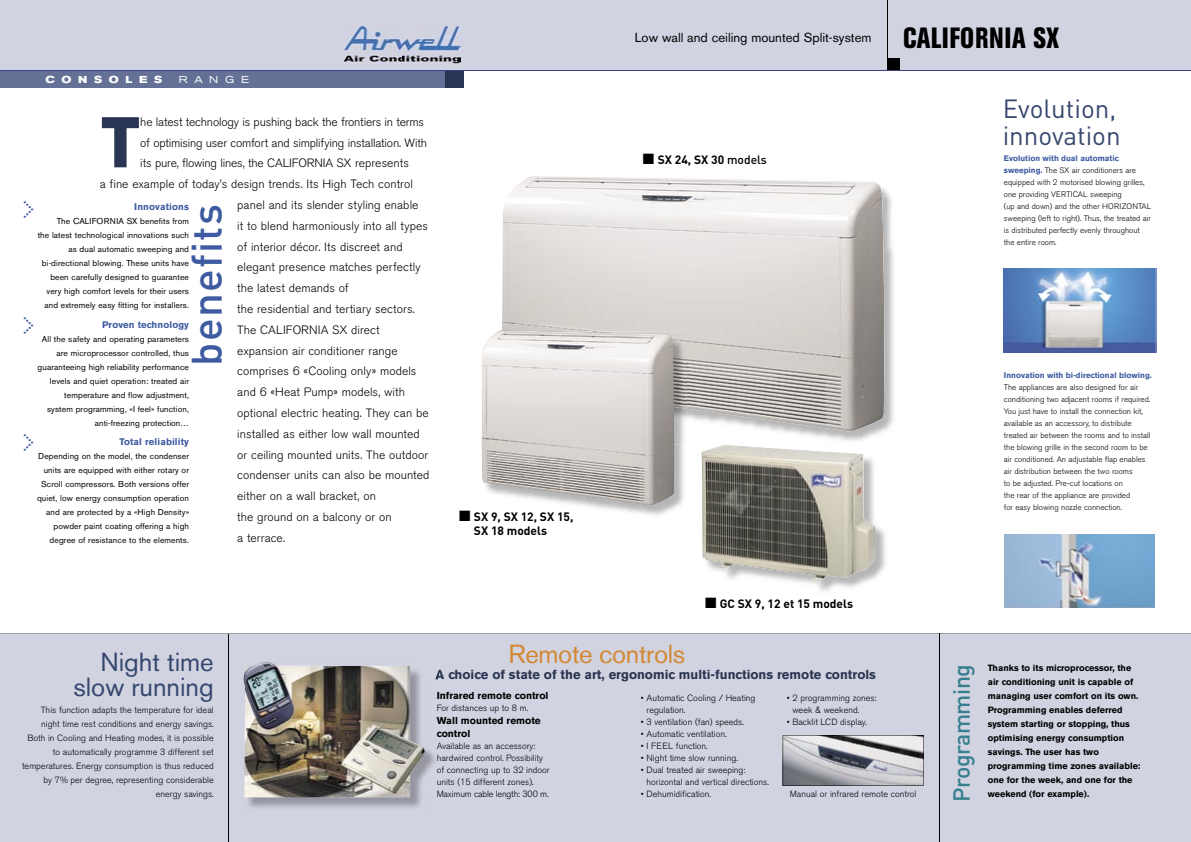
<style>
.page{position:relative;width:1191px;height:842px;background:#fff}
.page>*{position:absolute;margin:0;border:0;box-sizing:border-box;transform-origin:0 0}
.t1{font:900 70.4px "DIN";color:#293552}
.t2{font:500 42px "DIN";letter-spacing:.03em;color:#3e5ba1}
.t3{font:800 condensed 29px "Akzidenz Grotesk BE";letter-spacing:.02em;color:#000;scale:.9 1}
.t4{font:26px/27px "DIN";color:#36476e}
.t5{font:26px/25px "Akzidenz Grotesk BE";color:#36476e;text-align:right}
.t6{font:26px "Akzidenz Grotesk BE";letter-spacing:-.015em;color:#d38933}
.t7{font:24px "Bazaronite";color:#3e5ba1}
.t8{font:500 23px "DIN";letter-spacing:-.025em;color:#377e8f}
.t9{font:700 13px "Akzidenz Grotesk BE";color:#293552}
.t10{font:13px "Akzidenz Grotesk BE";color:#000}
.t11{font:300 12px "Akzidenz Grotesk BE";letter-spacing:.005em;color:#000}
.t12{font:300 12px "Akzidenz Grotesk BE";letter-spacing:-.015em;color:#000}
.t13{font:700 12px/14.4px "DIN";color:#000}
.t14{font:700 10px/13px "Akzidenz Grotesk BE";color:#000}
.t15{font:700 expanded 10px "Akzidenz Grotesk BE";letter-spacing:.67em;color:#fff}
.t16{font:expanded 10px "Akzidenz Grotesk BE";letter-spacing:.66em;color:#fff}
.t17{font:700 9.5px "Akzidenz Grotesk BE";letter-spacing:.015em;color:#3e5ba1}
.t18{font:300 9px/12px "Akzidenz Grotesk BE";color:#000}
.t19{font:700 9px/14px "Akzidenz Grotesk BE";color:#000}
.t20{font:8.5px/14px "Akzidenz Grotesk BE";letter-spacing:.015em;color:#000;text-align:right}
.t21{font:300 8px/12px "Akzidenz Grotesk BE";color:#000}
.t22{font:700 8px "Akzidenz Grotesk BE";color:#3e5ba1}
.s1{font-weight:500}
.s2{font-weight:700;color:#3e5ba1}
</style>
<div class="page">
<div style="left:0;top:633px;width:1191px;height:209px;background:#d1d3e1"></div>
<div style="left:0;top:0;width:1191px;height:71px;background:#d1d3e1"></div>
<hr style="left:886px;top:0;width:1px;height:71px;background:#000">
<div style="left:887px;top:59px;width:12px;height:12px;background:#000"></div>
<svg style="left:782px;top:735px;width:141px;height:51px;background:#a8a8ad"></svg>
<img style="left:884px;top:189px;width:8px;height:22px">
<img style="left:861px;top:211px;width:33px;height:230px">
<img style="left:502px;top:176px;width:382px;height:256px">
<img style="left:801px;top:525px;width:85px;height:67px">
<img style="left:702px;top:445px;width:173px;height:137px">
<hr style="left:939px;top:633px;width:1px;height:209px;background:#000">
<div style="left:1003px;top:268px;width:158px;height:85px;background:linear-gradient(to bottom,#fff,#fff)"></div>
<img style="left:1003px;top:268px;width:153px;height:85px">
<img style="left:1004px;top:535px;width:150px;height:72px">
<div style="left:0;top:71px;width:445px;height:17px;background:#647095"></div>
<div style="left:445px;top:71px;width:18px;height:17px;background:#293552"></div>
<img style="left:244px;top:661px;width:195px;height:150px">
<svg style="left:435px;top:670px;width:4px;height:12px"></svg>
<img style="left:242px;top:659px;width:183px;height:138px">
<img style="left:582px;top:444px;width:102px;height:71px">
<img style="left:674px;top:409px;width:13px;height:35px">
<img style="left:674px;top:331px;width:13px;height:78px">
<img style="left:482px;top:330px;width:192px;height:175px">
<hr style="left:228px;top:634px;width:1px;height:208px;background:#000">
<img style="left:345px;top:26px;width:115px;height:38px">
<hr style="left:0;top:71px;width:1191px;height:1px;background:#3c408d">
<p class="t15" style="left:45px;top:74px;width:118px">CONSOLES</p>
<p class="t16" style="left:179px;top:74px;width:72px">RANGE</p>
<h1 class="t1" style="left:100px;top:95px;width:43px">T</h1>
<h3 class="t12" style="left:140px;top:115px;width:285px">he latest technology is pushing back the frontiers in terms</h3>
<h3 class="t12" style="left:140px;top:136px;width:288px">of optimising user comfort and simplifying installation. With</h3>
<h3 class="t11" style="left:140px;top:156px;width:270px">its pure, flowing lines, the CALIFORNIA SX represents</h3>
<h3 class="t11" style="left:100px;top:177px;width:314px">a fine example of today’s design trends. Its High Tech control</h3>
<h3 class="t11" style="left:237px;top:198px;width:183px">panel and its slender styling enable</h3>
<h3 class="t11" style="left:237px;top:219px;width:192px">it to blend harmoniously into all types</h3>
<h3 class="t11" style="left:237px;top:240px;width:167px">of interior décor. Its discreet and</h3>
<h3 class="t11" style="left:237px;top:260px;width:185px">elegant presence matches perfectly</h3>
<h3 class="t11" style="left:237px;top:281px;width:113px">the latest demands of</h3>
<h3 class="t11" style="left:237px;top:302px;width:179px">the residential and tertiary sectors.</h3>
<h3 class="t11" style="left:237px;top:323px;width:144px">The CALIFORNIA SX direct</h3>
<h3 class="t11" style="left:237px;top:344px;width:162px">expansion air conditioner range</h3>
<h3 class="t11" style="left:237px;top:364px;width:181px">comprises 6 «Cooling only» models</h3>
<h3 class="t11" style="left:237px;top:385px;width:169px">and 6 «Heat Pump» models, with</h3>
<h3 class="t11" style="left:237px;top:406px;width:193px">optional electric heating. They can be</h3>
<h3 class="t11" style="left:237px;top:427px;width:184px">installed as either low wall mounted</h3>
<h3 class="t11" style="left:237px;top:448px;width:192px">or ceiling mounted units. The outdoor</h3>
<h3 class="t11" style="left:237px;top:468px;width:194px">condenser units can also be mounted</h3>
<h3 class="t11" style="left:237px;top:489px;width:140px">either on a wall bracket, on</h3>
<h3 class="t11" style="left:237px;top:510px;width:156px">the ground on a balcony or on</h3>
<h3 class="t11" style="left:237px;top:531px;width:49px">a terrace.</h3>
<h3 class="t7" style="left:24px;top:201px;width:14px">&gt;</h3>
<p class="t17" style="left:134px;top:201px;width:56px">Innovations</p>
<p class="t20" style="left:38px;top:214px;width:153px">The CALIFORNIA SX benefits from<br>the latest technological innovations such as dual automatic sweeping and bi-directional blowing. These units have been carefully designed to guarantee very high comfort levels for their users and extremely easy fitting for installers.</p>
<p class="t17" style="left:102px;top:319px;width:88px">Proven technology</p>
<p class="t20" style="left:38px;top:332px;width:153px">All the safety and operating parameters are microprocessor controlled, thus guaranteeing high reliability performance levels and quiet operation: treated air temperature and flow adjustment, system programming, «I feel» function, anti-freezing protection…</p>
<p class="t17" style="left:119px;top:437px;width:71px">Total reliability</p>
<p class="t20" style="left:37px;top:449px;width:153px">Depending on the model, the condenser units are equipped with either rotary or Scroll compressors. Both versions offer quiet, low energy consumption operation and are protected by a «High Density» powder paint coating offering a high degree of resistance to the elements.</p>
<h2 class="t2" style="left:180px;top:365px;width:163px;rotate:-90deg">benefits</h2>
<h3 class="t7" style="left:24px;top:318px;width:14px">&gt;</h3>
<h3 class="t7" style="left:24px;top:434px;width:14px">&gt;</h3>
<h3 class="t13" style="left:474px;top:509px;width:101px;text-indent:-15px">■ SX 9, SX 12, SX 15,<br>SX 18 models</h3>
<h3 class="t10" style="left:635px;top:30px;width:238px">Low wall and ceiling mounted Split-system</h3>
<h3 class="t3" style="left:903px;top:21px;width:175px">CALIFORNIA SX</h3>
<h3 class="t13" style="left:643px;top:152px;width:125px">■ SX 24, SX 30 <span class="s1">models</span></h3>
<h3 class="t13" style="left:705px;top:595px;width:150px">■ GC SX 9, 12 et 15 models</h3>
<h3 class="t4" style="left:1002px;top:94px;width:119px">Evolution, innovation</h3>
<p class="t21" style="left:1003px;top:152px;width:149px"><span class="s2">Evolution with dual automatic sweeping.</span> The SX air conditioners are equipped with 2 motorised blowing grilles, one providing VERTICAL sweeping<br>(up and down) and the other HORIZONTAL sweeping (left to right). Thus, the treated air is distributed perfectly evenly throughout the entire room.</p>
<p class="t22" style="left:1003px;top:371px;width:149px">Innovation with bi-directional blowing.</p>
<p class="t21" style="left:1003px;top:381px;width:148px">The appliances are also designed for air conditioning two adjacent rooms if required.<br>You just have to install the connection kit, available as an accessory, to distribute treated air between the rooms and to install the blowing grille in the second room to be air conditioned. An adjustable flap enables air distribution between the two rooms<br>to be adjusted. Pre-cut locations on<br>the rear of the appliance are provided<br>for easy blowing nozzle connection.</p>
<h3 class="t5" style="left:73px;top:649px;width:142px">Night time slow running</h3>
<p class="t18" style="left:22px;top:703px;width:193px;line-height:14px;text-align:right">This function adapts the temperature for ideal night time rest conditions and energy savings.<br>Both in Cooling and Heating modes, it is possible to automatically programme 3 different set temperatures. Energy consumption is thus reduced by 7% per degree, representing considerable energy savings.</p>
<h3 class="t6" style="left:508px;top:638px;width:178px">Remote controls</h3>
<h3 class="t9" style="left:435px;top:667px;width:442px">A choice of state of the art, ergonomic multi-functions remote controls</h3>
<p class="t14" style="left:437px;top:689px;width:113px">Infrared remote control</p>
<p class="t18" style="left:437px;top:702px;width:93px">For distances up to 8 m.</p>
<p class="t14" style="left:437px;top:714px;width:106px">Wall mounted remote control</p>
<p class="t18" style="left:437px;top:740px;width:114px">Available as an accessory: hardwired control. Possibility of connecting up to 32 indoor units (15 different zones).<br>Maximum cable length: 300 m.</p>
<p class="t18" style="left:646px;top:692px;width:110px;text-indent:-6px">• Automatic Cooling / Heating regulation.</p>
<p class="t18" style="left:641px;top:716px;width:104px">• 3 ventilation (fan) speeds.</p>
<p class="t18" style="left:641px;top:728px;width:87px">• Automatic ventilation.</p>
<p class="t18" style="left:641px;top:740px;width:68px">• I FEEL function.</p>
<p class="t18" style="left:641px;top:752px;width:98px">• Night time slow running.</p>
<p class="t18" style="left:646px;top:764px;width:124px;text-indent:-6px">• Dual treated air sweeping: horizontal and vertical directions.</p>
<p class="t18" style="left:641px;top:788px;width:72px">• Dehumidification.</p>
<p class="t18" style="left:792px;top:692px;width:85px;text-indent:-6px">• 2 programming zones: week &amp; weekend.</p>
<p class="t18" style="left:786px;top:716px;width:82px">• Backlit LCD display.</p>
<p class="t18" style="left:789px;top:788px;width:128px">Manual or infrared remote control</p>
<h3 class="t8" style="left:947px;top:801px;width:139px;rotate:-90deg">Programming</h3>
<p class="t19" style="left:987px;top:661px;width:154px">Thanks to its microprocessor, the air conditioning unit is capable of managing user comfort on its own.<br>Programming enables deferred system starting or stopping, thus optimising energy consumption savings. The user has two programming time zones available: one for the week, and one for the</p>
<p class="t19" style="left:987px;top:787px;width:103px">weekend (for example).</p>
</div>
